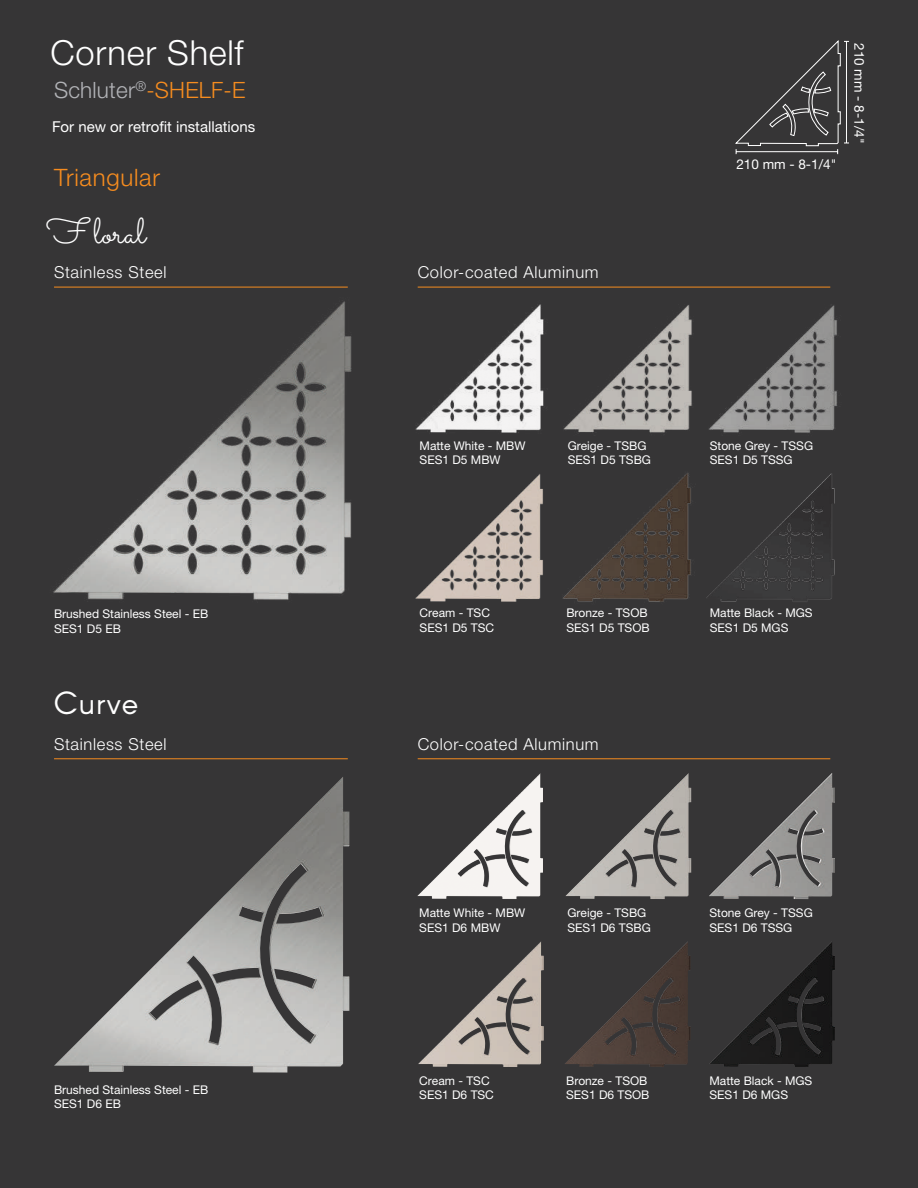
<style>
.page{position:relative;width:918px;height:1188px;background:#363536}
.page>*{position:absolute;margin:0;border:0;box-sizing:border-box;transform-origin:0 0}
.t1{font:36px "Sacramento";color:#fff}
.t2{font:300 34.5px "Helvetica Neue LT Pro";letter-spacing:.02em;color:#fff}
.t3{font:31.5px "Arcon";letter-spacing:.03em;color:#fff}
.t4{font:300 24px "Helvetica Neue LT Pro";letter-spacing:.03em;color:#f68c1f}
.t5{font:300 22.5px "Helvetica Neue LT Pro";letter-spacing:.01em;color:#b2b3b7}
.t6{font:300 16.5px "Helvetica Neue LT Pro";letter-spacing:.04em;color:#fff}
.t7{font:15px "Helvetica Neue LT Pro";color:#fff}
.t8{font:13.5px "Helvetica Neue LT Pro";color:#fff}
.t9{font:12px/14.4px "Helvetica Neue LT Pro";color:#fff}
.s1{color:#f68c1f}
</style>
<div class="page">
<img style="left:53px;top:301px;width:298px;height:299px">
<img style="left:54px;top:777px;width:295px;height:296px">
<svg style="left:735px;top:40px;width:114px;height:114px"></svg>
<hr style="left:846px;top:41px;width:1px;height:102px;background:#fff">
<img style="left:417px;top:773px;width:126px;height:126px">
<img style="left:709px;top:942px;width:126px;height:125px">
<img style="left:565px;top:773px;width:126px;height:126px">
<img style="left:418px;top:941px;width:126px;height:126px">
<img style="left:565px;top:941px;width:125px;height:126px">
<img style="left:709px;top:773px;width:126px;height:126px">
<img style="left:415px;top:304px;width:129px;height:129px">
<img style="left:708px;top:473px;width:127px;height:129px">
<img style="left:564px;top:305px;width:128px;height:128px">
<img style="left:415px;top:474px;width:128px;height:128px">
<img style="left:563px;top:473px;width:145px;height:129px">
<img style="left:709px;top:305px;width:128px;height:128px">
<hr style="left:418px;top:758px;width:412px;height:1px;background:#f68c1f">
<hr style="left:418px;top:287px;width:412px;height:1px;background:#f68c1f">
<hr style="left:54px;top:758px;width:294px;height:1px;background:#f68c1f">
<hr style="left:54px;top:287px;width:294px;height:1px;background:#f68c1f">
<h2 class="t2" style="left:51px;top:32px;width:194px">Corner Shelf</h2>
<h3 class="t5" style="left:54px;top:76px;width:193px">Schluter<sup>®</sup><span class="s1">-SHELF-E</span></h3>
<p class="t7" style="left:52px;top:118px;width:205px">For new or retrofit installations</p>
<h3 class="t4" style="left:54px;top:162px;width:107px">Triangular</h3>
<h1 class="t1" style="left:47px;top:210px;width:101px">F loral</h1>
<h3 class="t6" style="left:54px;top:262px;width:114px">Stainless Steel</h3>
<p class="t9" style="left:54px;top:607px;width:156px">Brushed Stainless Steel - EB<br>SES1 D5 EB</p>
<h3 class="t3" style="left:54px;top:683px;width:86px">Curve</h3>
<h3 class="t6" style="left:54px;top:734px;width:114px">Stainless Steel</h3>
<p class="t9" style="left:54px;top:1082px;width:156px">Brushed Stainless Steel - EB<br>SES1 D6 EB</p>
<h3 class="t6" style="left:418px;top:262px;width:182px">Color-coated Aluminum</h3>
<p class="t8" style="left:736px;top:156px;width:102px">210 mm - 8-1/4"</p>
<p class="t8" style="left:867px;top:43px;width:102px;rotate:90deg">210 mm - 8-1/4"</p>
<p class="t9" style="left:420px;top:438px;width:108px">Matte White - MBW<br>SES1 D5 MBW</p>
<p class="t9" style="left:568px;top:438px;width:85px">Greige - TSBG<br>SES1 D5 TSBG</p>
<p class="t9" style="left:710px;top:438px;width:105px">Stone Grey - TSSG<br>SES1 D5 TSSG</p>
<p class="t9" style="left:420px;top:606px;width:76px">Cream - TSC<br>SES1 D5 TSC</p>
<p class="t9" style="left:566px;top:606px;width:85px">Bronze - TSOB<br>SES1 D5 TSOB</p>
<p class="t9" style="left:710px;top:606px;width:104px">Matte Black - MGS<br>SES1 D5 MGS</p>
<h3 class="t6" style="left:418px;top:734px;width:182px">Color-coated Aluminum</h3>
<p class="t9" style="left:419px;top:906px;width:108px">Matte White - MBW<br>SES1 D6 MBW</p>
<p class="t9" style="left:567px;top:906px;width:85px">Greige - TSBG<br>SES1 D6 TSBG</p>
<p class="t9" style="left:419px;top:1073px;width:76px">Cream - TSC<br>SES1 D6 TSC</p>
<p class="t9" style="left:566px;top:1073px;width:85px">Bronze - TSOB<br>SES1 D6 TSOB</p>
<p class="t9" style="left:710px;top:906px;width:105px">Stone Grey - TSSG<br>SES1 D6 TSSG</p>
<p class="t9" style="left:710px;top:1073px;width:104px">Matte Black - MGS<br>SES1 D6 MGS</p>
</div>
